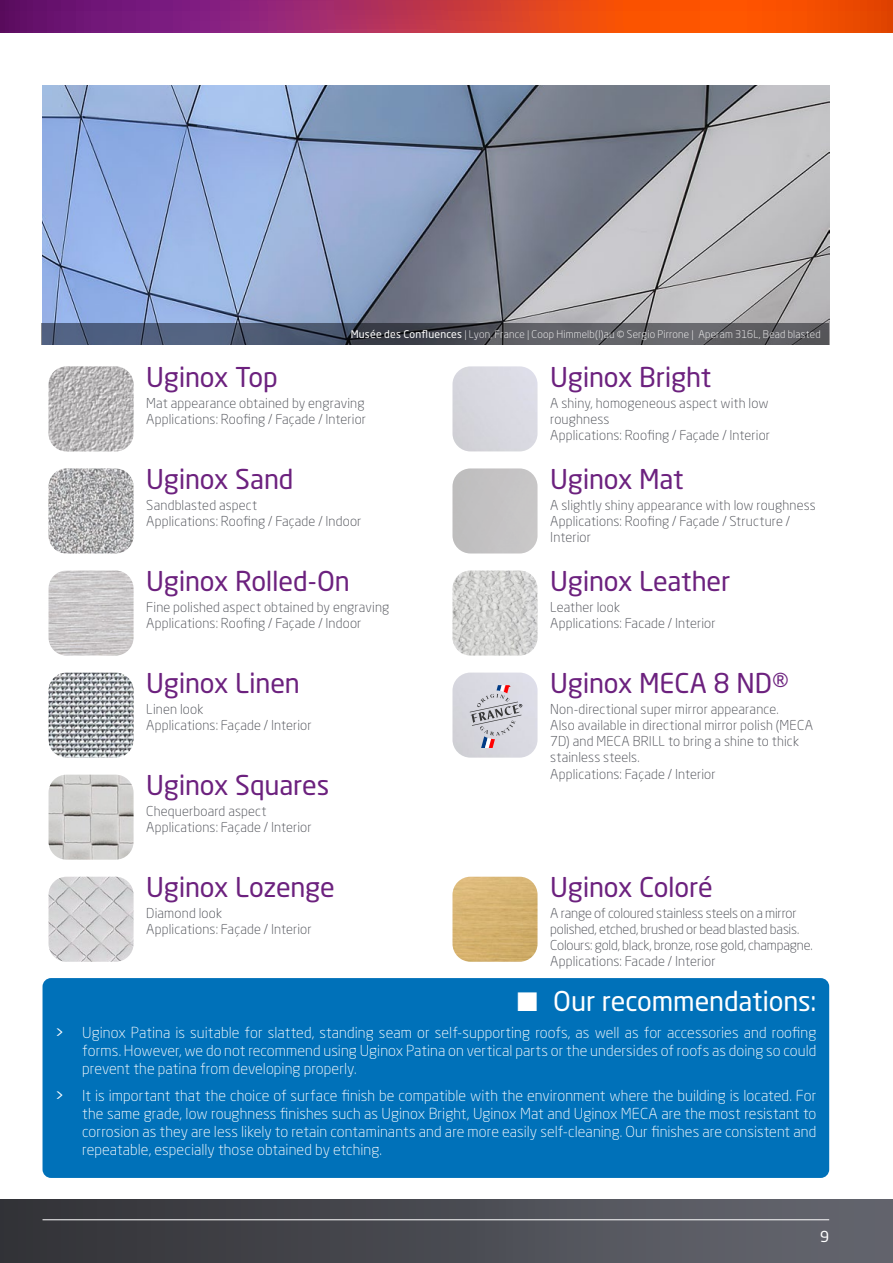
<style>
.page{position:relative;width:893px;height:1263px;background:#fff}
.page>*{position:absolute;margin:0;border:0;box-sizing:border-box;transform-origin:0 0}
.t1{font:27px "Neo Sans Pro";letter-spacing:-.01em;color:#6c217e}
.t2{font:27px "Neo Sans Pro";letter-spacing:-.005em;color:#fff}
.t3{font:300 15px/18px "Neo Sans Pro";letter-spacing:.005em;color:#fff;text-align:justify}
.t4{font:15px "Neo Sans Pro";color:#fff}
.t5{font:300 13.5px/16.2px "Neo Sans Pro";letter-spacing:.01em;color:#494b52}
.t6{font:300 13.5px/16.2px "Neo Sans Pro";letter-spacing:-.015em;color:#494b52}
.t7{font:300 10.5px "Neo Sans Pro";letter-spacing:.02em;color:#fff}
.s1{font-weight:400}
</style>
<div class="page">
<div style="left:0;top:1199px;width:893px;height:64px;background:linear-gradient(to right,#313136,#656770)"></div>
<hr style="left:43px;top:1219px;width:786px;height:1px;background:#fff">
<svg style="left:0;top:0;width:893px;height:32px;background:#bd373e"></svg>
<img style="left:49px;top:366px;width:85px;height:85px">
<img style="left:452px;top:366px;width:85px;height:85px">
<img style="left:49px;top:468px;width:85px;height:85px">
<div style="left:452px;top:468px;width:85px;height:85px;background:#c4c2c3"></div>
<img style="left:49px;top:570px;width:85px;height:85px">
<img style="left:452px;top:570px;width:85px;height:85px">
<img style="left:49px;top:672px;width:85px;height:86px">
<img style="left:452px;top:672px;width:85px;height:86px">
<img style="left:49px;top:775px;width:85px;height:85px">
<img style="left:49px;top:877px;width:85px;height:85px">
<img style="left:452px;top:877px;width:85px;height:85px">
<div style="left:43px;top:978px;width:786px;height:200px;background:#0071b9;border-radius:9px"></div>
<img style="left:43px;top:85px;width:786px;height:238px">
<svg style="left:42px;top:323px;width:787px;height:21px;background:#505765"></svg>
<svg style="left:470px;top:685px;width:52px;height:62px;background:#c6c2ca"></svg>
<p class="t7" style="left:351px;top:328px;width:471px"><span class="s1">Musée des Confluences</span> | Lyon, France | Coop Himmelb(l)au © Sergio Pirrone | Aperam 316L, Bead blasted</p>
<h1 class="t1" style="left:146px;top:361px;width:133px">Uginox Top</h1>
<p class="t5" style="left:146px;top:394px;width:221px">Mat appearance obtained by engraving<br>Applications: Roofing / Façade / Interior</p>
<h1 class="t1" style="left:146px;top:463px;width:149px">Uginox Sand</h1>
<p class="t5" style="left:146px;top:496px;width:217px">Sandblasted aspect<br>Applications: Roofing / Façade / Indoor</p>
<h1 class="t1" style="left:146px;top:565px;width:205px">Uginox Rolled-On</h1>
<p class="t5" style="left:146px;top:598px;width:245px">Fine polished aspect obtained by engraving<br>Applications: Roofing / Façade / Indoor</p>
<h1 class="t1" style="left:146px;top:667px;width:155px">Uginox Linen</h1>
<p class="t5" style="left:146px;top:700px;width:167px">Linen look<br>Applications: Façade / Interior</p>
<h1 class="t1" style="left:146px;top:769px;width:184px">Uginox Squares</h1>
<p class="t5" style="left:146px;top:803px;width:167px">Chequerboard aspect<br>Applications: Façade / Interior</p>
<h1 class="t1" style="left:550px;top:361px;width:162px">Uginox Bright</h1>
<p class="t5" style="left:550px;top:394px;width:221px">A shiny, homogeneous aspect with low roughness<br>Applications: Roofing / Façade / Interior</p>
<h1 class="t1" style="left:550px;top:463px;width:135px">Uginox Mat</h1>
<p class="t5" style="left:550px;top:496px;width:267px">A slightly shiny appearance with low roughness<br>Applications: Roofing / Façade / Structure /<br>Interior</p>
<h1 class="t1" style="left:550px;top:565px;width:181px">Uginox Leather</h1>
<p class="t5" style="left:550px;top:598px;width:167px">Leather look<br>Applications: Facade / Interior</p>
<h1 class="t1" style="left:550px;top:667px;width:240px">Uginox MECA 8 ND®</h1>
<p class="t5" style="left:550px;top:700px;width:264px">Non-directional super mirror appearance.<br>Also available in directional mirror polish (MECA 7D) and MECA BRILL to bring a shine to thick stainless steels.<br>Applications: Façade / Interior</p>
<h1 class="t1" style="left:550px;top:871px;width:164px">Uginox Coloré</h1>
<p class="t6" style="left:550px;top:905px;width:264px">A range of coloured stainless steels on a mirror polished, etched, brushed or bead blasted basis.<br>Colours: gold, black, bronze, rose gold, champagne.<br>Applications: Facade / Interior</p>
<h1 class="t2" style="left:517px;top:985px;width:301px">■ Our recommendations:</h1>
<p class="t3" style="left:82px;top:1023px;width:736px;text-indent:-27px"><span class="s1">&gt;</span> Uginox Patina is suitable for slatted, standing seam or self-supporting roofs, as well as for accessories and roofing forms. However, we do not recommend using Uginox Patina on vertical parts or the undersides of roofs as doing so could prevent the patina from developing properly.</p>
<p class="t3" style="left:82px;top:1086px;width:736px;text-indent:-27px"><span class="s1">&gt;</span> It is important that the choice of surface finish be compatible with the environment where the building is located. For the same grade, low roughness finishes such as Uginox Bright, Uginox Mat and Uginox MECA are the most resistant to corrosion as they are less likely to retain contaminants and are more easily self-cleaning. Our finishes are consistent and repeatable, especially those obtained by etching.</p>
<h1 class="t1" style="left:146px;top:871px;width:190px">Uginox Lozenge</h1>
<p class="t5" style="left:146px;top:905px;width:167px">Diamond look<br>Applications: Façade / Interior</p>
<p class="t4" style="left:820px;top:1227px;width:11px">9</p>
</div>
